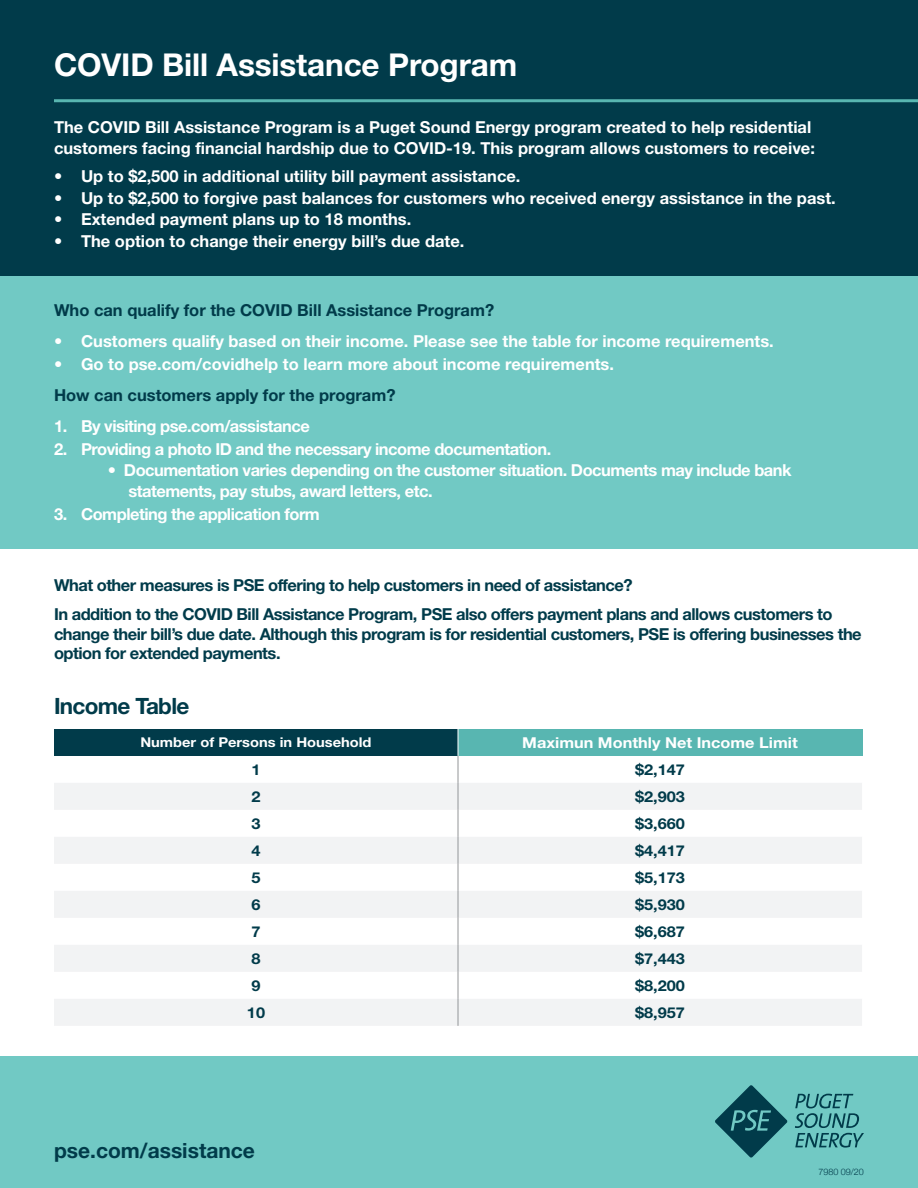
<style>
.page{position:relative;width:918px;height:1188px;background:#fff}
.page>*{position:absolute;margin:0;border:0;box-sizing:border-box;transform-origin:0 0}
.t1{font:700 31.5px "Helvetica Neue LT";letter-spacing:-.005em;color:#fff}
.t2{font:700 22.5px "Helvetica Neue LT";letter-spacing:-.03em;color:#013b4a}
.t3{font:700 21px "Helvetica Neue LT";color:#013b4a}
.t4{font:700 16.5px/21px "Helvetica Neue LT";color:#fff}
.t5{font:700 16.5px/19.5px "Helvetica Neue LT";letter-spacing:-.03em;color:#013b4a}
.t6{font:700 16.5px/21px "Helvetica Neue LT";letter-spacing:-.03em;color:#fff}
.t7{font:700 16.5px "Helvetica Neue LT";color:#013b4a}
.t8{font:700 15px "Helvetica Neue LT";color:#013b4a;scale:1.09 1}
.t9{font:700 15px "Helvetica Neue LT";color:#fff;scale:1.09 1}
.t10{font:700 13.5px "Helvetica Neue LT";color:#fff;scale:1.09 1}
.t11{font:300 9px "Helvetica Neue";color:#013b4a}
</style>
<div class="page">
<div style="left:0;top:1056px;width:918px;height:132px;background:#71c9c4"></div>
<svg style="left:795px;top:1094px;width:69px;height:54px"></svg>
<svg style="left:715px;top:1085px;width:73px;height:73px"></svg>
<div style="left:0;top:0;width:918px;height:276px;background:#013b4a"></div>
<div style="left:0;top:276px;width:918px;height:273px;background:#71c9c4"></div>
<hr style="left:54px;top:99px;width:864px;height:3px;background:#58b6b1">
<div style="left:54px;top:729px;width:404px;height:27px;background:#013b4a"></div>
<div style="left:458px;top:729px;width:404px;height:27px;background:#58b6b1"></div>
<svg style="left:54px;top:783px;width:808px;height:243px;fill:#f2f3f4"></svg>
<svg style="left:458px;top:729px;width:1px;height:297px"></svg>
<p class="t1" style="left:54px;top:46px;width:465px">COVID Bill Assistance Program</p>
<p class="t4" style="left:54px;top:116px;width:762px">The COVID Bill Assistance Program is a Puget Sound Energy program created to help residential customers facing financial hardship due to COVID-19. This program allows customers to receive:</p>
<p class="t4" style="left:54px;top:165px;width:468px">• Up to $2,500 in additional utility bill payment assistance.</p>
<p class="t4" style="left:54px;top:187px;width:783px">• Up to $2,500 to forgive past balances for customers who received energy assistance in the past.</p>
<p class="t4" style="left:54px;top:209px;width:359px">• Extended payment plans up to 18 months.</p>
<p class="t4" style="left:54px;top:230px;width:412px">• The option to change their energy bill’s due date.</p>
<p class="t7" style="left:54px;top:300px;width:442px">Who can qualify for the COVID Bill Assistance Program?</p>
<p class="t4" style="left:54px;top:330px;width:721px">• Customers qualify based on their income. Please see the table for income requirements.</p>
<p class="t4" style="left:54px;top:354px;width:562px">• Go to pse.com/covidhelp to learn more about income requirements.</p>
<p class="t7" style="left:54px;top:385px;width:343px">How can customers apply for the program?</p>
<p class="t6" style="left:54px;top:415px;width:257px">1. By visiting pse.com/assistance</p>
<p class="t6" style="left:54px;top:438px;width:499px">2. Providing a photo ID and the necessary income documentation.</p>
<p class="t6" style="left:128px;top:459px;width:665px;text-indent:-20px">• Documentation varies depending on the customer situation. Documents may include bank statements, pay stubs, award letters, etc.</p>
<p class="t6" style="left:54px;top:503px;width:267px">3. Completing the application form</p>
<p class="t5" style="left:54px;top:575px;width:580px">What other measures is PSE offering to help customers in need of assistance?</p>
<p class="t5" style="left:54px;top:604px;width:809px">In addition to the COVID Bill Assistance Program, PSE also offers payment plans and allows customers to change their bill’s due date. Although this program is for residential customers, PSE is offering businesses the option for extended payments.</p>
<p class="t2" style="left:54px;top:692px;width:137px">Income Table</p>
<p class="t10" style="left:140px;top:734px;width:214px">Number of Persons in Household</p>
<p class="t9" style="left:522px;top:733px;width:254px">Maximun Monthly Net Income Limit</p>
<p class="t8" style="left:251px;top:760px;width:10px">1</p>
<p class="t8" style="left:635px;top:760px;width:47px">$2,147</p>
<p class="t8" style="left:251px;top:787px;width:10px">2</p>
<p class="t8" style="left:635px;top:787px;width:47px">$2,903</p>
<p class="t8" style="left:251px;top:814px;width:10px">3</p>
<p class="t8" style="left:635px;top:814px;width:47px">$3,660</p>
<p class="t8" style="left:251px;top:841px;width:10px">4</p>
<p class="t8" style="left:635px;top:841px;width:47px">$4,417</p>
<p class="t8" style="left:251px;top:868px;width:10px">5</p>
<p class="t8" style="left:635px;top:868px;width:47px">$5,173</p>
<p class="t8" style="left:251px;top:895px;width:10px">6</p>
<p class="t8" style="left:635px;top:895px;width:47px">$5,930</p>
<p class="t8" style="left:251px;top:922px;width:10px">7</p>
<p class="t8" style="left:635px;top:922px;width:47px">$6,687</p>
<p class="t8" style="left:251px;top:949px;width:10px">8</p>
<p class="t8" style="left:635px;top:949px;width:47px">$7,443</p>
<p class="t8" style="left:251px;top:976px;width:10px">9</p>
<p class="t8" style="left:635px;top:976px;width:47px">$8,200</p>
<p class="t8" style="left:247px;top:1003px;width:18px">10</p>
<p class="t8" style="left:635px;top:1003px;width:47px">$8,957</p>
<p class="t3" style="left:54px;top:1137px;width:203px">pse.com/assistance</p>
<p class="t11" style="left:818px;top:1164px;width:47px">7980 09/20</p>
</div>
